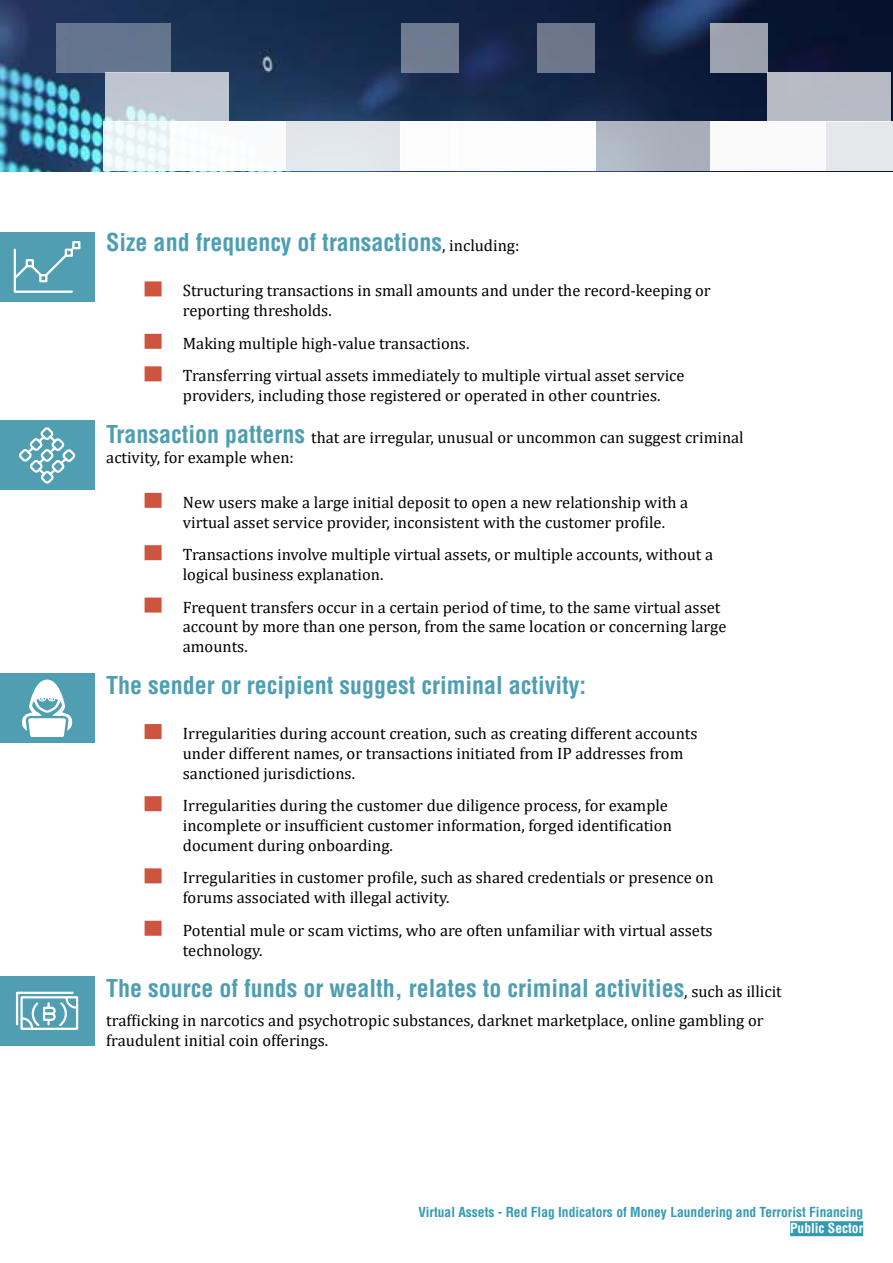
<style>
.page{position:relative;width:893px;height:1263px;background:#fff}
.page>*{position:absolute;margin:0;border:0;box-sizing:border-box;transform-origin:0 0}
.t1{font:700 condensed 24px "Helvetica LT Std";color:#4e9eb3}
.t2{font:16.5px/19.8px "Cambria";color:#000}
.t3{font:700 condensed 13.5px "Helvetica LT Std";color:#349ab4}
.t4{font:700 condensed 13.5px "Helvetica LT Std";color:#fff}
.s1{font-family:"Cambria";font-weight:400;font-stretch:normal;font-size:16.5px;color:#000}
.s2{font-family:"Helvetica LT Std";font-weight:700;font-stretch:condensed;font-size:24px;color:#4e9eb3}
</style>
<div class="page">
<img style="left:0;top:0;width:893px;height:171px">
<div style="left:710px;top:23px;width:58px;height:50px;background:#9ca2ad"></div>
<div style="left:768px;top:73px;width:123px;height:49px;background:#b7bbc4"></div>
<div style="left:537px;top:23px;width:58px;height:50px;background:#6c768b"></div>
<div style="left:451px;top:122px;width:144px;height:49px;background:#fff"></div>
<div style="left:595px;top:122px;width:115px;height:49px;background:linear-gradient(to right,#b2bcc9,#a6aab6)"></div>
<div style="left:825px;top:122px;width:67px;height:49px;background:#e5e7ea"></div>
<div style="left:710px;top:122px;width:115px;height:49px;background:#fff"></div>
<svg style="left:105px;top:73px;width:123px;height:49px;background:#c0cad3"></svg>
<div style="left:56px;top:23px;width:115px;height:50px;background:#64748f"></div>
<div style="left:401px;top:23px;width:58px;height:50px;background:#6e7a8f"></div>
<div style="left:401px;top:122px;width:57px;height:49px;background:#fff"></div>
<div style="left:286px;top:122px;width:115px;height:49px;background:#e2e7ec"></div>
<div style="left:104px;top:122px;width:67px;height:49px;background:#eff8fa"></div>
<div style="left:171px;top:122px;width:115px;height:49px;background:#fff"></div>
<div style="left:790px;top:1221px;width:73px;height:15px;background:#349ab4"></div>
<div style="left:145px;top:281px;width:17px;height:15px;background:#cd543f"></div>
<div style="left:145px;top:334px;width:17px;height:15px;background:#cd543f"></div>
<div style="left:145px;top:366px;width:17px;height:15px;background:#cd543f"></div>
<div style="left:145px;top:493px;width:17px;height:15px;background:#cd543f"></div>
<div style="left:145px;top:545px;width:17px;height:15px;background:#cd543f"></div>
<div style="left:145px;top:597px;width:17px;height:15px;background:#cd543f"></div>
<div style="left:145px;top:724px;width:17px;height:15px;background:#cd543f"></div>
<div style="left:145px;top:796px;width:17px;height:15px;background:#cd543f"></div>
<div style="left:145px;top:868px;width:17px;height:15px;background:#cd543f"></div>
<div style="left:145px;top:921px;width:17px;height:15px;background:#cd543f"></div>
<div style="left:0;top:232px;width:94px;height:70px;background:#4f9eb2"></div>
<svg style="left:13px;top:241px;width:68px;height:52px"></svg>
<div style="left:0;top:421px;width:94px;height:69px;background:#4f9eb2"></div>
<svg style="left:19px;top:427px;width:57px;height:57px"></svg>
<div style="left:0;top:673px;width:94px;height:70px;background:#4f9eb2"></div>
<svg style="left:22px;top:679px;width:50px;height:58px"></svg>
<div style="left:0;top:976px;width:94px;height:70px;background:#4f9eb2"></div>
<svg style="left:16px;top:991px;width:63px;height:39px"></svg>
<h1 class="t1" style="left:106px;top:227px;width:415px">Size and frequency of transactions<span class="s1">, including:</span></h1>
<p class="t2" style="left:183px;top:281px;width:529px">Structuring transactions in small amounts and under the record-keeping or reporting thresholds.</p>
<p class="t2" style="left:183px;top:327px;width:503px;line-height:32.5px">Making multiple high-value transactions.<br>Transferring virtual assets immediately to multiple virtual asset service</p>
<p class="t2" style="left:183px;top:386px;width:479px">providers, including those registered or operated in other countries.</p>
<p class="t2" style="left:106px;top:427px;width:639px"><span class="s2">Transaction patterns</span> that are irregular, unusual or uncommon can suggest criminal activity, for example when:</p>
<p class="t2" style="left:183px;top:492px;width:507px">New users make a large initial deposit to open a new relationship with a virtual asset service provider, inconsistent with the customer profile.</p>
<p class="t2" style="left:183px;top:545px;width:532px">Transactions involve multiple virtual assets, or multiple accounts, without a logical business explanation.</p>
<p class="t2" style="left:183px;top:597px;width:545px">Frequent transfers occur in a certain period of time, to the same virtual asset account by more than one person, from the same location or concerning large amounts.</p>
<h1 class="t1" style="left:106px;top:670px;width:481px">The sender or recipient suggest criminal activity:</h1>
<p class="t2" style="left:183px;top:723px;width:516px">Irregularities during account creation, such as creating different accounts under different names, or transactions initiated from IP addresses from sanctioned jurisdictions.</p>
<p class="t2" style="left:183px;top:796px;width:490px">Irregularities during the customer due diligence process, for example incomplete or insufficient customer information, forged identification document during onboarding.</p>
<p class="t2" style="left:183px;top:868px;width:532px">Irregularities in customer profile, such as shared credentials or presence on forums associated with illegal activity.</p>
<p class="t2" style="left:183px;top:920px;width:531px">Potential mule or scam victims, who are often unfamiliar with virtual assets technology.</p>
<h1 class="t1" style="left:106px;top:973px;width:677px">The source of funds or wealth, relates to criminal activities<span class="s1">, such as illicit</span></h1>
<p class="t2" style="left:106px;top:1010px;width:659px">trafficking in narcotics and psychotropic substances, darknet marketplace, online gambling or fraudulent initial coin offerings.</p>
<p class="t3" style="left:418px;top:1203px;width:446px">Virtual Assets - Red Flag Indicators of Money Laundering and Terrorist Financing</p>
<p class="t4" style="left:790px;top:1220px;width:75px">Public Sector</p>
</div>
